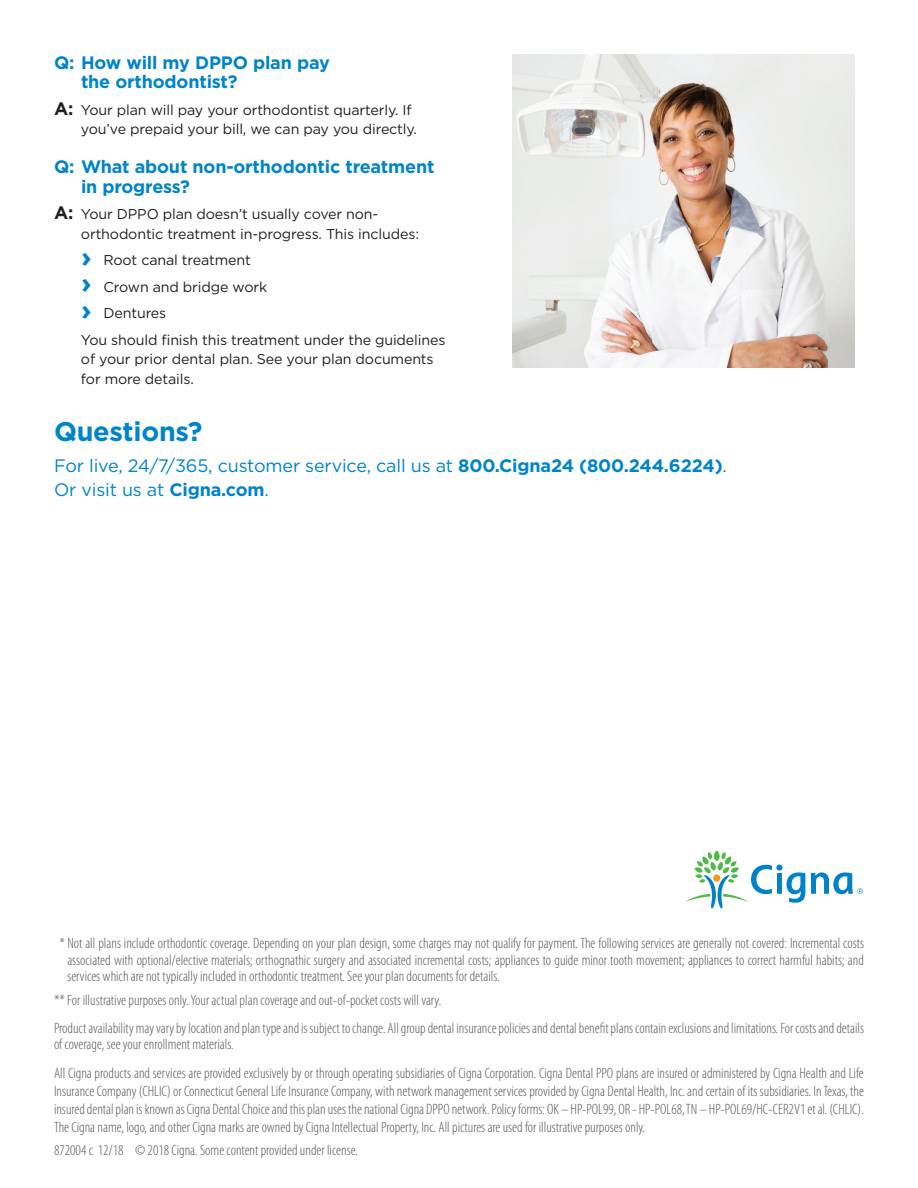
<style>
.page{position:relative;width:918px;height:1188px;background:#fff}
.page>*{position:absolute;margin:0;border:0;box-sizing:border-box;transform-origin:0 0}
.t1{font:700 27px "Gotham";letter-spacing:-.01em;color:#0084ca}
.t2{font:18px/24px "Gotham";letter-spacing:-.01em;color:#0084ca}
.t3{font:700 18px/19.5px "Gotham";letter-spacing:-.01em;color:#0084ca}
.t4{font:300 condensed 15px/16.5px "Myriad Pro";color:#57585a;text-align:justify}
.t5{font:14.25px/19.5px "Gotham";letter-spacing:-.01em;color:#231f20}
.s1{font-weight:700;font-size:18px}
.s2{font-weight:700;font-size:28.5px;color:#0084ca}
.s3{font-weight:700}
</style>
<div class="page">
<img style="left:513px;top:54px;width:342px;height:313px">
<svg style="left:686px;top:851px;width:177px;height:58px"></svg>
<p class="t3" style="left:81px;top:53px;width:250px;text-indent:-27px">Q: How will my DPPO plan pay the orthodontist?</p>
<p class="t5" style="left:81px;top:100px;width:338px;text-indent:-27px"><span class="s1">A:</span> Your plan will pay your orthodontist quarterly. If you’ve prepaid your bill, we can pay you directly.</p>
<p class="t3" style="left:81px;top:157px;width:355px;text-indent:-27px">Q: What about non-orthodontic treatment in progress?</p>
<p class="t5" style="left:81px;top:204px;width:339px;text-indent:-27px"><span class="s1">A:</span> Your DPPO plan doesn’t usually cover non&shy;orthodontic treatment in-progress. This includes:</p>
<p class="t5" style="left:81px;top:247px;width:366px;line-height:26.5px"><span class="s2">›</span> Root canal treatment<br><span class="s2">›</span> Crown and bridge work<br><span class="s2">›</span> Dentures<br>You should finish this treatment under the guidelines</p>
<p class="t5" style="left:81px;top:349px;width:354px">of your prior dental plan. See your plan documents for more details.</p>
<h1 class="t1" style="left:54px;top:414px;width:150px">Questions?</h1>
<p class="t2" style="left:54px;top:453px;width:674px">For live, 24/7/365, customer service, call us at <span class="s3">800.Cigna24 (800.244.6224)</span>.<br>Or visit us at <span class="s3">Cigna.com</span>.</p>
<p class="t4" style="left:67px;top:936px;width:798px;text-indent:-8px">* Not all plans include orthodontic coverage. Depending on your plan design, some charges may not qualify for payment. The following services are generally not covered: Incremental costs associated with optional/elective materials; orthognathic surgery and associated incremental costs; appliances to guide minor tooth movement; appliances to correct harmful habits; and services which are not typically included in orthodontic treatment. See your plan documents for details.</p>
<p class="t4" style="left:54px;top:986px;width:812px;line-height:27.9px">** For illustrative purposes only. Your actual plan coverage and out-of-pocket costs will vary.<br>Product availability may vary by location and plan type and is subject to change. All group dental insurance policies and dental benefit plans contain exclusions and limitations. For costs and details</p>
<p class="t4" style="left:54px;top:1031px;width:811px;line-height:28.5px">of coverage, see your enrollment materials.<br>All Cigna products and services are provided exclusively by or through operating subsidiaries of Cigna Corporation. Cigna Dental PPO plans are insured or administered by Cigna Health and Life</p>
<p class="t4" style="left:54px;top:1082px;width:812px;line-height:18px">Insurance Company (CHLIC) or Connecticut General Life Insurance Company, with network management services provided by Cigna Dental Health, Inc. and certain of its subsidiaries. In Texas, the insured dental plan is known as Cigna Dental Choice and this plan uses the national Cigna DPPO network. Policy forms: OK – HP-POL99, OR - HP-POL68, TN – HP-POL69/HC-CER2V1 et al. (CHLIC).<br>The Cigna name, logo, and other Cigna marks are owned by Cigna Intellectual Property, Inc. All pictures are used for illustrative purposes only.</p>
<p class="t4" style="left:54px;top:1143px;width:306px">872004 c 12/18 © 2018 Cigna. Some content provided under license.</p>
</div>
